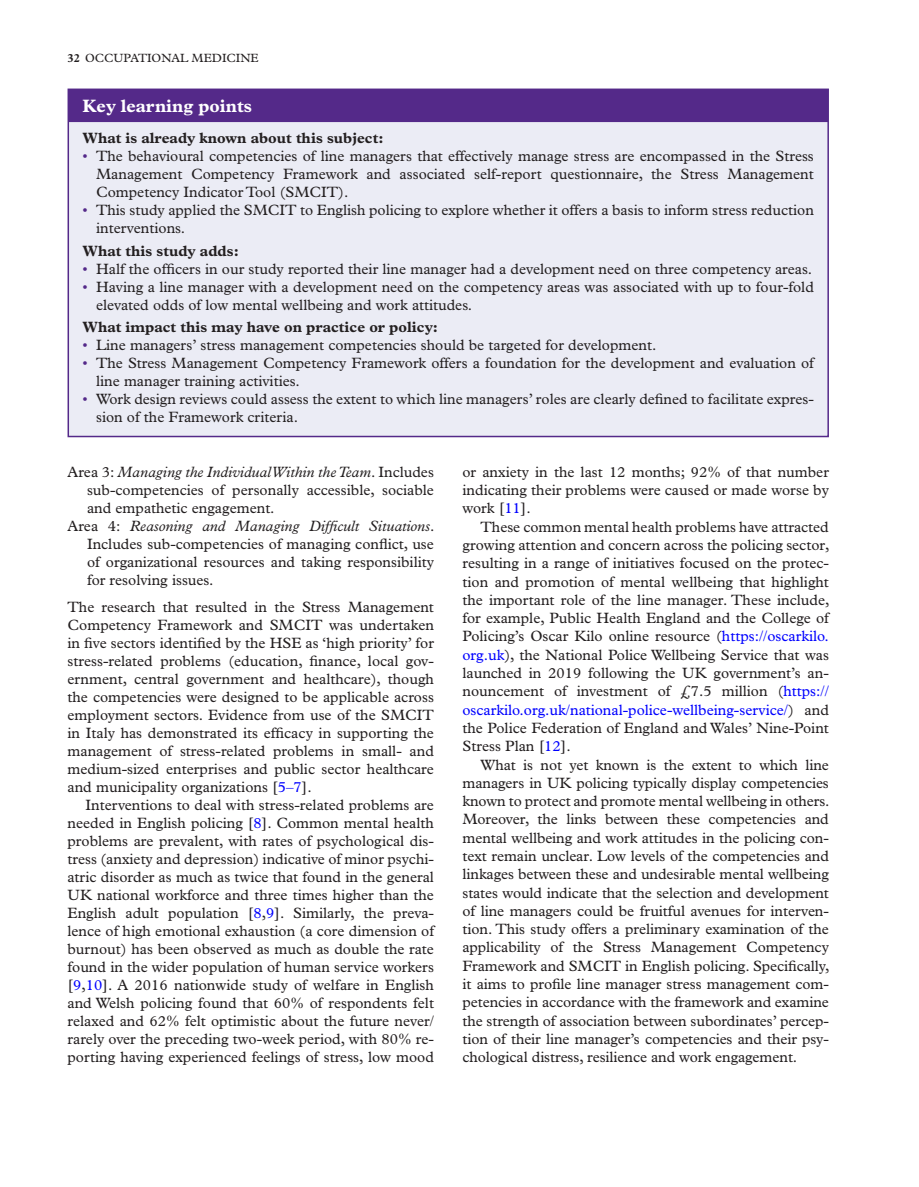
<style>
.page{position:relative;width:919px;height:1187px;background:#fff}
.page>*{position:absolute;margin:0;border:0;box-sizing:border-box;transform-origin:0 0}
.t1{font:700 18px "Plantin Std";color:#fff}
.t2{font:15px/18px "Plantin Std";color:#231f20;text-align:justify}
.t3{font:italic 15px "Plantin Std";color:#231f20}
.t4{font:700 15px "Plantin Std";color:#231f20}
.t5{font:12px "Plantin Std";color:#231f20}
.s1{font-weight:700}
.s2{color:#542989}
.s3{font-style:normal}
.s4{color:#00f}
</style>
<div class="page">
<div style="left:68px;top:89px;width:760px;height:347px;background:#ebecf5"></div>
<div style="left:68px;top:89px;width:760px;height:33px;background:#542989"></div>
<div style="left:68px;top:89px;width:760px;height:348px;border:2px solid #542989"></div>
<p class="t5" style="left:68px;top:51px;width:193px"><span class="s1">32</span> OCCUPATIONAL MEDICINE</p>
<p class="t1" style="left:82px;top:95px;width:171px">Key learning points</p>
<p class="t4" style="left:82px;top:129px;width:302px">What is already known about this subject:</p>
<p class="t2" style="left:96px;top:147px;width:719px;text-indent:-14px"><span class="s2">•</span> The behavioural competencies of line managers that effectively manage stress are encompassed in the Stress Management Competency Framework and associated self-report questionnaire, the Stress Management Competency Indicator Tool (SMCIT).</p>
<p class="t2" style="left:96px;top:201px;width:719px;text-indent:-14px"><span class="s2">•</span> This study applied the SMCIT to English policing to explore whether it offers a basis to inform stress reduction interventions.</p>
<p class="t4" style="left:82px;top:241px;width:158px">What this study adds:</p>
<p class="t2" style="left:82px;top:260px;width:731px"><span class="s2">•</span> Half the officers in our study reported their line manager had a development need on three competency areas.</p>
<p class="t2" style="left:96px;top:278px;width:719px;text-indent:-14px"><span class="s2">•</span> Having a line manager with a development need on the competency areas was associated with up to four-fold elevated odds of low mental wellbeing and work attitudes.</p>
<p class="t4" style="left:82px;top:318px;width:357px">What impact this may have on practice or policy:</p>
<p class="t2" style="left:82px;top:336px;width:575px"><span class="s2">•</span> Line managers’ stress management competencies should be targeted for development.</p>
<p class="t2" style="left:96px;top:354px;width:719px;text-indent:-14px"><span class="s2">•</span> The Stress Management Competency Framework offers a foundation for the development and evaluation of line manager training activities.</p>
<p class="t2" style="left:96px;top:390px;width:719px;text-indent:-14px"><span class="s2">•</span> Work design reviews could assess the extent to which line managers’ roles are clearly defined to facilitate expres&shy;sion of the Framework criteria.</p>
<p class="t3" style="left:68px;top:463px;width:368px"><span class="s3">Area 3:</span> Managing the Individual Within the Team<span class="s3">. Includes</span></p>
<p class="t2" style="left:87px;top:481px;width:348px">sub-competencies of personally accessible, sociable</p>
<p class="t2" style="left:87px;top:499px;width:189px">and empathetic engagement.</p>
<p class="t3" style="left:68px;top:517px;width:368px"><span class="s3">Area 4:</span> Reasoning and Managing Difficult Situations<span class="s3">.</span></p>
<p class="t2" style="left:87px;top:535px;width:348px">Includes sub-competencies of managing conflict, use</p>
<p class="t2" style="left:87px;top:553px;width:348px">of organizational resources and taking responsibility</p>
<p class="t2" style="left:87px;top:571px;width:128px">for resolving issues.</p>
<p class="t2" style="left:68px;top:598px;width:368px">The research that resulted in the Stress Management Competency Framework and SMCIT was undertaken in five sectors identified by the HSE as ‘high priority’ for stress-related problems (education, finance, local gov&shy;ernment, central government and healthcare), though the competencies were designed to be applicable across employment sectors. Evidence from use of the SMCIT in Italy has demonstrated its efficacy in supporting the management of stress-related problems in small- and medium-sized enterprises and public sector healthcare and municipality organizations [<span class="s4">5–7</span>].</p>
<p class="t2" style="left:68px;top:796px;width:368px;text-indent:18px">Interventions to deal with stress-related problems are needed in English policing [<span class="s4">8</span>]. Common mental health problems are prevalent, with rates of psychological dis&shy;tress (anxiety and depression) indicative of minor psychi&shy;atric disorder as much as twice that found in the general UK national workforce and three times higher than the English adult population [<span class="s4">8</span>,<span class="s4">9</span>]. Similarly, the preva&shy;lence of high emotional exhaustion (a core dimension of burnout) has been observed as much as double the rate found in the wider population of human service workers [<span class="s4">9</span>,<span class="s4">10</span>]. A 2016 nationwide study of welfare in English and Welsh policing found that 60% of respondents felt relaxed and 62% felt optimistic about the future never/ rarely over the preceding two-week period, with 80% re&shy;porting having experienced feelings of stress, low mood</p>
<p class="t2" style="left:462px;top:462px;width:368px">or anxiety in the last 12 months; 92% of that number indicating their problems were caused or made worse by work [<span class="s4">11</span>].</p>
<p class="t2" style="left:462px;top:517px;width:368px;text-indent:18px">These common mental health problems have attracted growing attention and concern across the policing sector, resulting in a range of initiatives focused on the protec&shy;tion and promotion of mental wellbeing that highlight the important role of the line manager. These include, for example, Public Health England and the College of Policing’s Oscar Kilo online resource (<span class="s4">https://oscarkilo. org.uk</span>), the National Police Wellbeing Service that was launched in 2019 following the UK government’s an&shy;nouncement of investment of £7.5 million (<span class="s4">https:// oscarkilo.org.uk/national-police-wellbeing-service/</span>) and the Police Federation of England and Wales’ Nine-Point Stress Plan [<span class="s4">12</span>].</p>
<p class="t2" style="left:462px;top:755px;width:368px;text-indent:18px">What is not yet known is the extent to which line managers in UK policing typically display competencies known to protect and promote mental wellbeing in others.<br>Moreover, the links between these competencies and mental wellbeing and work attitudes in the policing con&shy;text remain unclear. Low levels of the competencies and linkages between these and undesirable mental wellbeing states would indicate that the selection and development of line managers could be fruitful avenues for interven&shy;tion. This study offers a preliminary examination of the applicability of the Stress Management Competency Framework and SMCIT in English policing. Specifically, it aims to profile line manager stress management com&shy;petencies in accordance with the framework and examine the strength of association between subordinates’ percep&shy;tion of their line manager’s competencies and their psy&shy;chological distress, resilience and work engagement.</p>
</div>
